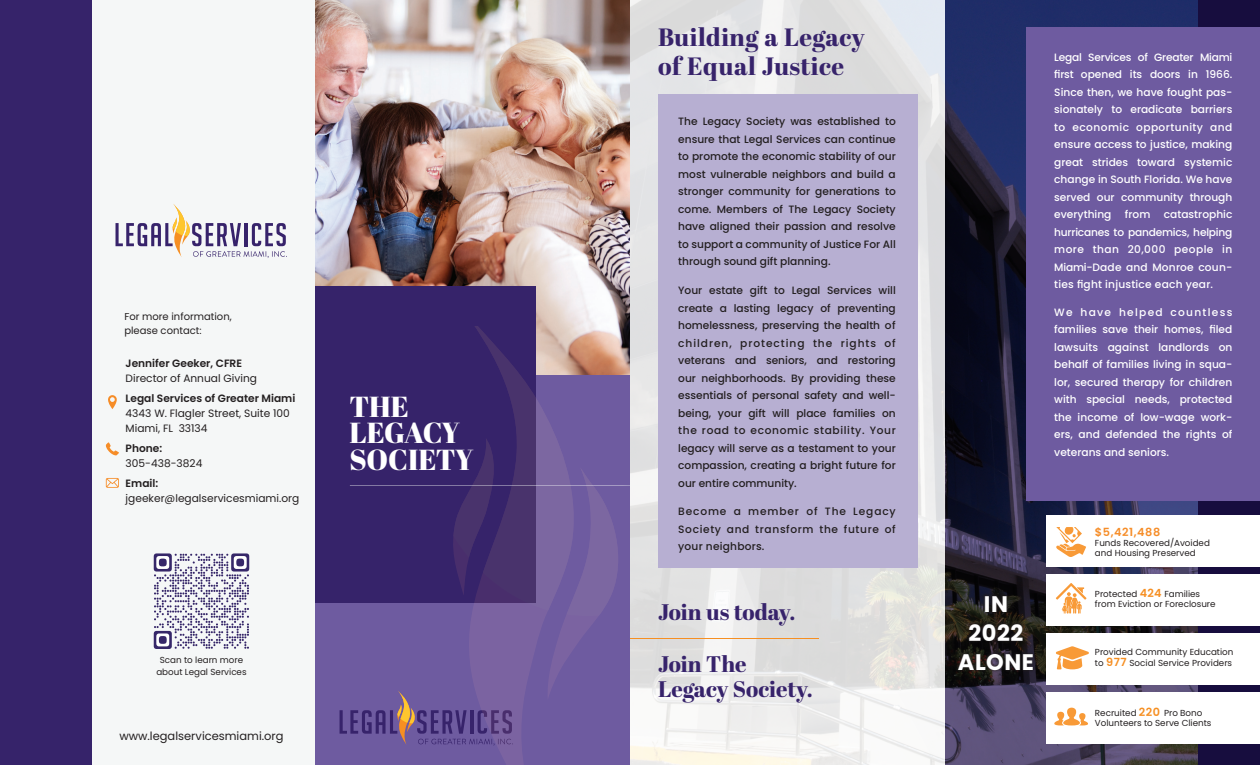
<style>
.page{position:relative;width:1260px;height:765px;background:#fff}
.page>*{position:absolute;margin:0;border:0;box-sizing:border-box;transform-origin:0 0}
.t1{font:29px/26.8px "Abril Fatface";letter-spacing:-.01em;color:#fff}
.t2{font:800 25px/28.8px "Abril Display";letter-spacing:.02em;color:#37236b}
.t3{font:800 22.5px/25px "Abril Display";color:#37236b}
.t4{font:700 22.5px/29.2px "Poppins";letter-spacing:.02em;color:#fff;text-align:center}
.t5{font:11.5px "Poppins";color:#231f20}
.t6{font:600 11.25px "Poppins";letter-spacing:.05em;color:#f68d28}
.t7{font:500 10.62px/17.5px "Poppins";color:#231f20;text-align:justify}
.t8{font:500 10.62px/17.5px "Poppins";color:#fff;text-align:justify}
.t9{font:10.62px/15px "Poppins";color:#231f20}
.t10{font:600 10.62px "Poppins";color:#231f20}
.t11{font:10px/13.8px "Poppins";color:#231f20}
.t12{font:8.75px/10px "Poppins";color:#231f20}
.s1{font-weight:600;font-size:11.25px;color:#f68f22}
</style>
<div class="page">
<img style="left:315px;top:0;width:315px;height:376px">
<div style="left:315px;top:376px;width:315px;height:389px;background:#6e5ba0"></div>
<img style="left:630px;top:0;width:315px;height:765px">
<div style="left:30px;top:0;width:285px;height:765px;background:#f5f7f7"></div>
<div style="left:315px;top:286px;width:220px;height:317px;background:#36236a"></div>
<svg style="left:350px;top:485px;width:308px;height:1px"></svg>
<div style="left:0;top:0;width:91px;height:765px;background:#36236a"></div>
<svg style="left:945px;top:0;width:315px;height:765px;background:#252646"></svg>
<div style="left:1026px;top:27px;width:234px;height:474px;background:#6e5ba0"></div>
<div style="left:658px;top:94px;width:260px;height:474px;background:#b7afd2"></div>
<svg style="left:340px;top:691px;width:113px;height:54px"></svg>
<svg style="left:116px;top:204px;width:171px;height:54px"></svg>
<svg style="left:154px;top:553px;width:95px;height:96px"></svg>
<div style="left:1047px;top:515px;width:213px;height:51px;background:#fff"></div>
<div style="left:1047px;top:574px;width:213px;height:51px;background:#fff"></div>
<div style="left:1047px;top:633px;width:213px;height:52px;background:#fff"></div>
<div style="left:1047px;top:692px;width:213px;height:52px;background:#fff"></div>
<svg style="left:453px;top:616px;width:145px;height:149px"></svg>
<svg style="left:453px;top:326px;width:165px;height:290px"></svg>
<div style="left:955px;top:592px;width:80px;height:80px;background:#231f20;opacity:.75"></div>
<div style="left:956px;top:594px;width:79px;height:79px;background:#231f20;opacity:.75"></div>
<hr style="left:630px;top:638px;width:189px;height:1px;background:#f68f22">
<svg style="left:106px;top:478px;width:13px;height:10px"></svg>
<svg style="left:108px;top:395px;width:9px;height:14px"></svg>
<svg style="left:106px;top:442px;width:13px;height:13px"></svg>
<svg style="left:1056px;top:527px;width:30px;height:30px"></svg>
<svg style="left:1054px;top:708px;width:34px;height:17px"></svg>
<svg style="left:1056px;top:583px;width:30px;height:31px"></svg>
<svg style="left:1056px;top:646px;width:33px;height:23px"></svg>
<p class="t11" style="left:124px;top:310px;width:109px">For more information, please contact:</p>
<p class="t10" style="left:126px;top:357px;width:118px">Jennifer Geeker, CFRE</p>
<p class="t9" style="left:126px;top:371px;width:133px">Director of Annual Giving</p>
<p class="t10" style="left:126px;top:392px;width:171px">Legal Services of Greater Miami</p>
<p class="t9" style="left:126px;top:406px;width:166px">4343 W. Flagler Street, Suite 100<br>Miami, FL 33134</p>
<p class="t10" style="left:126px;top:442px;width:38px">Phone:</p>
<p class="t9" style="left:126px;top:456px;width:78px">305-438-3824</p>
<p class="t10" style="left:126px;top:477px;width:34px">Email:</p>
<p class="t9" style="left:126px;top:491px;width:175px">jgeeker@legalservicesmiami.org</p>
<h1 class="t1" style="left:349px;top:392px;width:126px">THE<br>LEGACY<br>SOCIETY</h1>
<p class="t12" style="left:156px;top:655px;width:92px;line-height:11.2px;text-align:center">Scan to learn more about Legal Services</p>
<p class="t5" style="left:119px;top:730px;width:166px">www.legalservicesmiami.org</p>
<h2 class="t2" style="left:658px;top:24px;width:208px">Building a Legacy of Equal Justice</h2>
<p class="t7" style="left:678px;top:113px;width:219px">The Legacy Society was established to ensure that Legal Services can continue to promote the economic stability of our most vulnerable neighbors and build a stronger community for generations to come. Members of The Legacy Society have aligned their passion and resolve to support a community of Justice For All through sound gift planning.</p>
<p class="t7" style="left:678px;top:282px;width:219px">Your estate gift to Legal Services will create a lasting legacy of preventing homelessness, preserving the health of children, protecting the rights of veterans and seniors, and restoring our neighborhoods. By providing these essentials of personal safety and well&shy;being, your gift will place families on the road to economic stability. Your legacy will serve as a testament to your compassion, creating a bright future for our entire community.</p>
<p class="t7" style="left:678px;top:503px;width:219px">Become a member of The Legacy Society and transform the future of your neighbors.</p>
<h3 class="t3" style="left:658px;top:601px;width:139px">Join us today.</h3>
<h3 class="t3" style="left:658px;top:653px;width:156px">Join The<br>Legacy Society.</h3>
<p class="t8" style="left:1054px;top:48px;width:180px">Legal Services of Greater Miami first opened its doors in 1966.<br>Since then, we have fought pas&shy;sionately to eradicate barriers to economic opportunity and ensure access to justice, making great strides toward systemic change in South Florida. We have served our community through everything</p>
<p class="t8" style="left:1125px;top:206px;width:27px">from</p>
<p class="t8" style="left:1054px;top:206px;width:180px;text-indent:110px">catastrophic hurricanes to pandemics, helping more than 20,000 people in Miami-Dade and Monroe coun&shy;ties fight injustice each year.</p>
<p class="t8" style="left:1054px;top:303px;width:180px">We have helped countless families save their homes, filed lawsuits against landlords on behalf of families living in squa&shy;lor, secured therapy for children with special needs, protected the income of low-wage work&shy;ers, and defended the rights of veterans and seniors.</p>
<h3 class="t4" style="left:958px;top:589px;width:77px">IN<br>2022<br>ALONE</h3>
<p class="t6" style="left:1095px;top:525px;width:67px">$5,421,488</p>
<p class="t12" style="left:1095px;top:538px;width:117px">Funds Recovered/Avoided and Housing Preserved</p>
<p class="t12" style="left:1095px;top:589px;width:122px">Protected <span class="s1">424</span> Families from Eviction or Foreclosure</p>
<p class="t12" style="left:1095px;top:647px;width:140px;line-height:10.6px">Provided Community Education to <span class="s1">977</span> Social Service Providers</p>
<p class="t12" style="left:1095px;top:708px;width:118px">Recruited <span class="s1">220</span> Pro Bono<br>Volunteers to Serve Clients</p>
</div>
